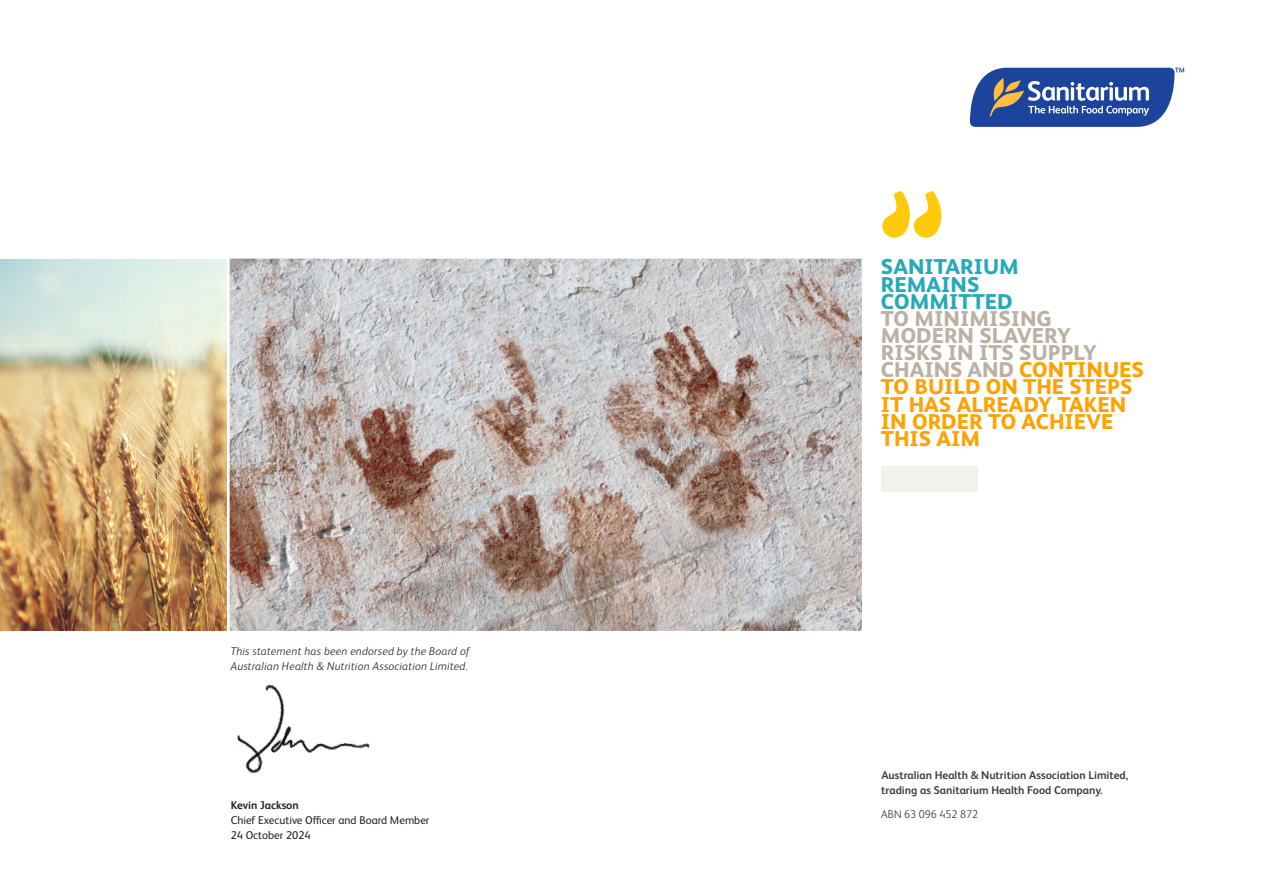
<style>
.page{position:relative;width:1263px;height:893px;background:#fff}
.page>*{position:absolute;margin:0;border:0;box-sizing:border-box;transform-origin:0 0}
.t1{font:800 21.45px/17.1px "FS Albert Pro";color:#ffa200}
.t2{font:italic 300 11.25px/15px "FS Albert Pro";letter-spacing:.02em;color:#231f20}
.t3{font:700 11.25px/15px "FS Albert Pro";color:#3e3e3f}
.t4{font:11.25px/15px "FS Albert Pro";color:#231f20}
.t5{font:300 11.25px "FS Albert Pro";color:#3e3e3f}
.s1{font-weight:700}
.s2{color:#27a9b8}
.s3{color:#bbb1a3}
</style>
<div class="page">
<img style="left:230px;top:259px;width:632px;height:372px">
<img style="left:0;top:259px;width:226px;height:372px">
<svg style="left:882px;top:191px;width:60px;height:47px"></svg>
<div style="left:881px;top:467px;width:97px;height:25px;background:#f0f2ec"></div>
<svg style="left:970px;top:68px;width:214px;height:59px"></svg>
<img style="left:237px;top:684px;width:133px;height:90px">
<p class="t2" style="left:231px;top:643px;width:240px">This statement has been endorsed by the Board of<br>Australian Health &amp; Nutrition Association Limited.</p>
<p class="t4" style="left:231px;top:797px;width:200px"><span class="s1">Kevin Jackson<br></span>Chief Executive Officer and Board Member</p>
<p class="t4" style="left:231px;top:827px;width:82px">24 October 2024</p>
<p class="t1" style="left:881px;top:257px;width:264px"><span class="s2">SANITARIUM<br>REMAINS<br>COMMITTED<br></span><span class="s3">TO MINIMISING<br>MODERN SLAVERY<br>RISKS IN ITS SUPPLY<br>CHAINS AND</span> CONTINUES<br>TO BUILD ON THE STEPS<br>IT HAS ALREADY TAKEN<br>IN ORDER TO ACHIEVE<br>THIS AIM</p>
<p class="t3" style="left:881px;top:767px;width:248px">Australian Health &amp; Nutrition Association Limited, trading as Sanitarium Health Food Company.</p>
<p class="t5" style="left:881px;top:806px;width:99px">ABN 63 096 452 872</p>
</div>
